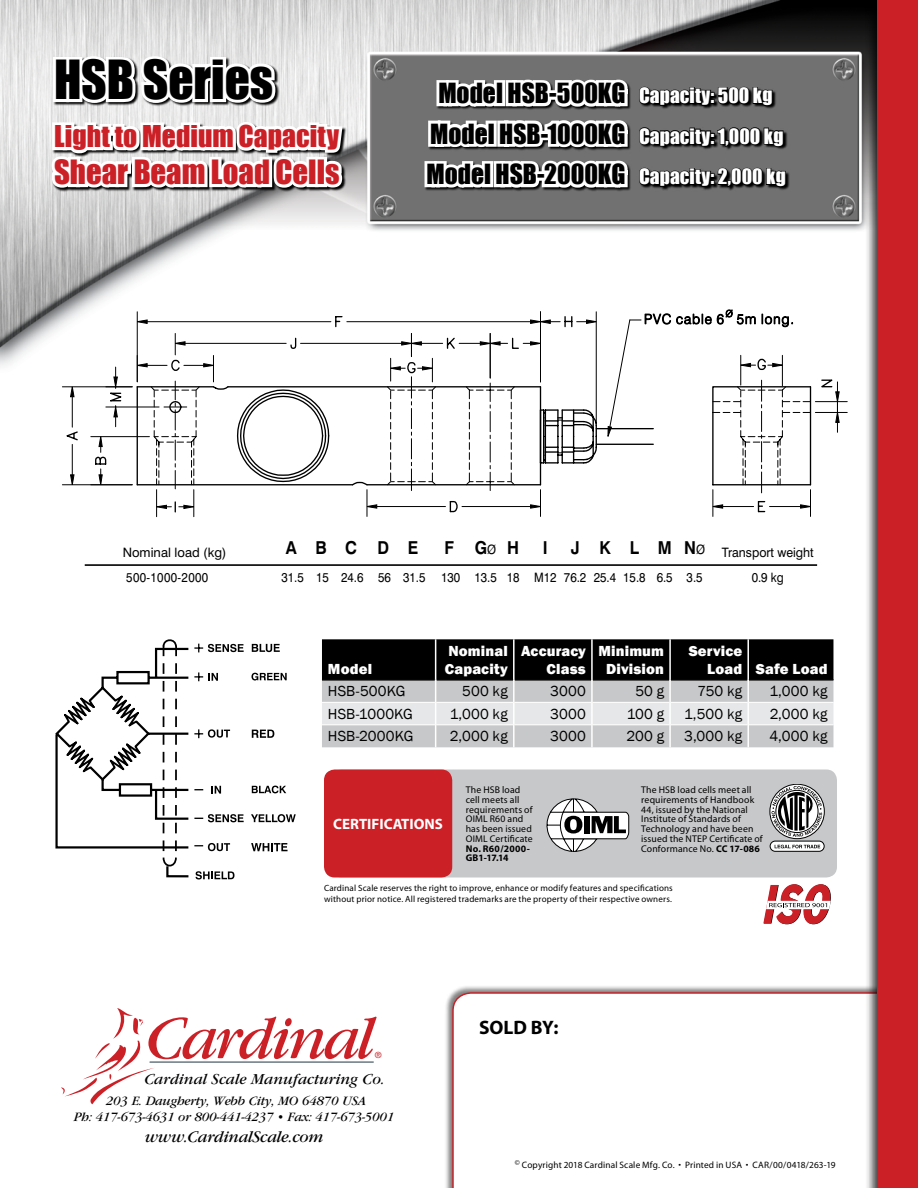
<style>
.page{position:relative;width:918px;height:1188px;background:#fff}
.page>*{position:absolute;margin:0;border:0;box-sizing:border-box;transform-origin:0 0}
.t1{font:italic 63.75px "Garamond";letter-spacing:-.05em;color:#cc2027}
.t2{font:49.5px "Impact";letter-spacing:-.005em;color:#000}
.t3{font:30.75px "Impact";color:#cc2027}
.t4{font:27.6px "Impact";color:#cc2027}
.t5{font:25.5px "Impact";color:#000}
.t6{font:19.5px/40.5px "Impact";letter-spacing:.005em;color:#fff}
.t7{font:700 19.5px "Myriad";letter-spacing:-.01em;color:#000}
.t8{font:700 17.85px "Swiss 721 BT";color:#000;scale:.9 1}
.t9{font:italic 16.95px "Garamond";letter-spacing:-.015em;color:#000}
.t10{font:italic 15.9px "Garamond";color:#000}
.t11{font:15px "Franklin Gothic";letter-spacing:.015em;color:#000}
.t12{font:800 15px/18px "Franklin Gothic";letter-spacing:.01em;color:#fff}
.t13{font:700 15px "Myriad";color:#fff}
.t14{font:italic 13.35px/16.2px "Garamond";letter-spacing:-.015em;color:#000;text-align:center}
.t15{font:12.9px "Swiss 721 BT";color:#000;scale:.9 1}
.t16{font:12.9px/24.8px "Swiss 721 BT";color:#000}
.t17{font:12.9px "Swiss 721 BT";color:#000;scale:.95 1}
.t18{font:9.75px/9.8px "Myriad";letter-spacing:.015em;color:#000}
.t19{font:700 9.75px/9.8px "Myriad";letter-spacing:.02em;color:#000}
.t20{font:9.3px "Myriad";letter-spacing:.015em;color:#000}
.t21{font:9px/10.8px "Myriad";letter-spacing:.015em;color:#000}
.t22{font:8.55px "Helvetica";color:#cc2027}
.s1{font-size:19.5px;color:#fff}
.s2{font-size:25.5px;color:#000}
.s3{font-weight:400;font-size:12.9px}
.s4{font-weight:700}
</style>
<div class="page">
<img style="left:0;top:0;width:865px;height:1105px">
<div style="left:445px;top:985px;width:468px;height:203px;background:#000;opacity:.5"></div>
<svg style="left:452px;top:992px;width:413px;height:196px"></svg>
<hr style="left:150px;top:1061px;width:224px;height:2px;background:#40535d">
<svg style="left:61px;top:1008px;width:94px;height:96px"></svg>
<svg style="left:763px;top:884px;width:68px;height:40px"></svg>
<svg style="left:47px;top:43px;width:300px;height:157px"></svg>
<hr style="left:85px;top:564px;width:732px;height:2px;background:#000">
<hr style="left:62px;top:386px;width:70px;height:1px;background:#000">
<hr style="left:62px;top:484px;width:70px;height:1px;background:#000">
<hr style="left:72px;top:397px;width:1px;height:30px;background:#000">
<hr style="left:72px;top:444px;width:1px;height:31px;background:#000">
<svg style="left:70px;top:385px;width:4px;height:12px"></svg>
<svg style="left:70px;top:474px;width:4px;height:13px"></svg>
<svg style="left:66px;top:430px;width:13px;height:11px"></svg>
<hr style="left:91px;top:436px;width:58px;height:1px;background:#000">
<svg style="left:713px;top:627px;width:15px;height:1px"></svg>
<svg style="left:795px;top:627px;width:16px;height:1px"></svg>
<svg style="left:94px;top:309px;width:746px;height:216px"></svg>
<div style="left:425px;top:80px;width:365px;height:112px;background:#717171"></div>
<svg style="left:639px;top:86px;width:135px;height:23px"></svg>
<svg style="left:639px;top:127px;width:146px;height:23px"></svg>
<svg style="left:422px;top:0;width:209px;height:218px;background:#b6b6b6"></svg>
<svg style="left:638px;top:167px;width:149px;height:27px"></svg>
<svg style="left:252px;top:644px;width:28px;height:8px"></svg>
<svg style="left:251px;top:673px;width:36px;height:8px"></svg>
<svg style="left:252px;top:730px;width:22px;height:8px"></svg>
<svg style="left:252px;top:786px;width:34px;height:7px"></svg>
<svg style="left:251px;top:814px;width:45px;height:8px"></svg>
<svg style="left:251px;top:843px;width:37px;height:8px"></svg>
<svg style="left:55px;top:639px;width:189px;height:240px"></svg>
<div style="left:331px;top:770px;width:506px;height:108px;background:#c7c8ca;border-radius:11px"></div>
<div style="left:324px;top:770px;width:128px;height:108px;background:#cc2027;border-radius:11px"></div>
<svg style="left:547px;top:798px;width:82px;height:54px"></svg>
<div style="left:770px;top:784px;width:55px;height:55px;border:1px solid #000;border-radius:50%"></div>
<svg style="left:772px;top:786px;width:50px;height:51px"></svg>
<svg style="left:770px;top:841px;width:54px;height:10px"></svg>
<div style="left:770px;top:841px;width:54px;height:11px;border:1px solid #000;border-radius:5px"></div>
<svg style="left:775px;top:845px;width:45px;height:3px"></svg>
<svg style="left:322px;top:639px;width:511px;height:108px;background:#848485"></svg>
<hr style="left:513px;top:725px;width:2px;height:22px;background:#fff">
<hr style="left:591px;top:725px;width:2px;height:22px;background:#fff">
<hr style="left:669px;top:725px;width:2px;height:22px;background:#fff">
<hr style="left:747px;top:725px;width:2px;height:22px;background:#fff">
<div style="left:865px;top:0;width:53px;height:1188px;background:#000;opacity:.75"></div>
<div style="left:878px;top:0;width:40px;height:1188px;background:#cc2027"></div>
<h2 class="t2" style="left:54px;top:41px;width:221px">HSB Series</h2>
<h3 class="t4" style="left:54px;top:115px;width:287px">Light to Medium Capacity</h3>
<h3 class="t3" style="left:54px;top:148px;width:287px">Shear Beam Load Cells</h3>
<h3 class="t5" style="left:438px;top:73px;width:336px">Model HSB-500KG <span class="s1">Capacity: 500 kg</span></h3>
<h3 class="t6" style="left:426px;top:115px;width:361px"><span class="s2">Model HSB-1000KG</span> Capacity: 1,000 kg<br><span class="s2">Model HSB-2000KG</span> Capacity: 2,000 kg</h3>
<h3 class="t16" style="left:123px;top:540px;width:105px">Nominal load (kg)<br>500-1000-2000</h3>
<h3 class="t8" style="left:286px;top:537px;width:149px">A B C D E</h3>
<h3 class="t8" style="left:445px;top:537px;width:84px">F G<span class="s3">Ø</span> H</h3>
<h3 class="t17" style="left:722px;top:545px;width:98px">Transport weight</h3>
<h3 class="t8" style="left:543px;top:537px;width:7px">I</h3>
<h3 class="t8" style="left:571px;top:537px;width:151px">J K L M N<span class="s3">Ø</span></h3>
<h3 class="t15" style="left:281px;top:570px;width:470px">31.5 15 24.6 56 31.5 130 13.5 18 M12 76.2 25.4 15.8 6.5 3.5</h3>
<h3 class="t15" style="left:752px;top:570px;width:37px">0.9 kg</h3>
<h3 class="t12" style="left:328px;top:660px;width:46px">Model</h3>
<h3 class="t12" style="left:445px;top:642px;width:64px">Nominal<br>Capacity</h3>
<h3 class="t12" style="left:521px;top:642px;width:66px;text-align:right">Accuracy<br>Class</h3>
<h3 class="t12" style="left:598px;top:642px;width:67px;text-align:center">Minimum<br>Division</h3>
<h3 class="t12" style="left:707px;top:642px;width:122px;text-indent:-19px">Service<br>Load Safe Load</h3>
<h3 class="t11" style="left:328px;top:682px;width:79px">HSB-500KG</h3>
<h3 class="t11" style="left:462px;top:682px;width:47px">500 kg</h3>
<h3 class="t11" style="left:550px;top:682px;width:37px">3000</h3>
<h3 class="t11" style="left:635px;top:682px;width:30px">50 g</h3>
<h3 class="t11" style="left:697px;top:682px;width:46px">750 kg</h3>
<h3 class="t11" style="left:769px;top:682px;width:60px">1,000 kg</h3>
<h3 class="t11" style="left:328px;top:705px;width:87px">HSB-1000KG</h3>
<h3 class="t11" style="left:450px;top:705px;width:60px">1,000 kg</h3>
<h3 class="t11" style="left:550px;top:705px;width:37px">3000</h3>
<h3 class="t11" style="left:627px;top:705px;width:39px">100 g</h3>
<h3 class="t11" style="left:684px;top:705px;width:60px">1,500 kg</h3>
<h3 class="t11" style="left:770px;top:705px;width:59px">2,000 kg</h3>
<h3 class="t11" style="left:328px;top:727px;width:87px">HSB-2000KG</h3>
<h3 class="t11" style="left:450px;top:727px;width:59px">2,000 kg</h3>
<h3 class="t11" style="left:550px;top:727px;width:37px">3000</h3>
<h3 class="t11" style="left:626px;top:727px;width:39px">200 g</h3>
<h3 class="t11" style="left:684px;top:727px;width:60px">3,000 kg</h3>
<h3 class="t11" style="left:769px;top:727px;width:59px">4,000 kg</h3>
<h3 class="t13" style="left:333px;top:816px;width:111px">CERTIFICATIONS</h3>
<p class="t18" style="left:466px;top:785px;width:69px">The HSB load cell meets all requirements of<br>OIML R60 and has been issued<br>OIML Certificate</p>
<p class="t19" style="left:466px;top:844px;width:66px">No. R60/2000-<br>GB1-17.14</p>
<p class="t18" style="left:641px;top:785px;width:123px">The HSB load cells meet all requirements of Handbook<br>44, issued by the National<br>Institute of Standards of<br>Technology and have been issued the NTEP Certificate of<br>Conformance No. <span class="s4">CC 17-086</span></p>
<p class="t21" style="left:324px;top:883px;width:350px">Cardinal Scale reserves the right to improve, enhance or modify features and specifications without prior notice. All registered trademarks are the property of their respective owners.</p>
<h1 class="t1" style="left:146px;top:1005px;width:230px">Cardinal</h1>
<h3 class="t10" style="left:144px;top:1071px;width:242px">Cardinal Scale Manufacturing Co.</h3>
<h3 class="t14" style="left:74px;top:1093px;width:322px">203 E. Daugherty, Webb City, MO 64870 USA<br>Ph: 417-673-4631 or 800-441-4237 • Fax: 417-673-5001</h3>
<h3 class="t9" style="left:145px;top:1128px;width:180px">www.CardinalScale.com</h3>
<p class="t22" style="left:375px;top:1050px;width:8px">®</p>
<h3 class="t7" style="left:479px;top:1017px;width:81px">SOLD BY:</h3>
<p class="t20" style="left:515px;top:1160px;width:322px"><sup>©</sup> Copyright 2018 Cardinal Scale Mfg. Co. • Printed in USA • CAR/00/0418/263-19</p>
</div>
